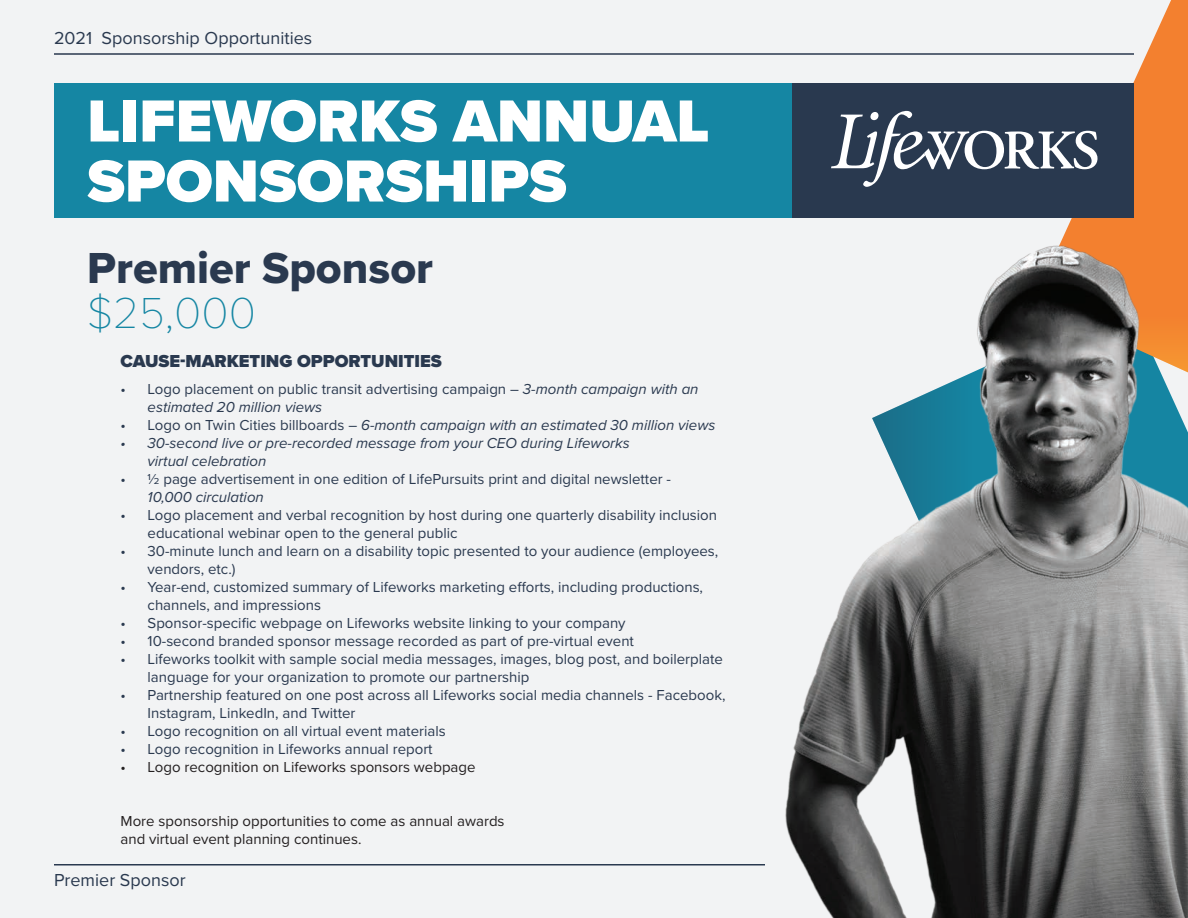
<style>
.page{position:relative;width:1188px;height:918px;background:#f2f3f4}
.page>*{position:absolute;margin:0;border:0;box-sizing:border-box;transform-origin:0 0}
.t1{font:900 61.5px/60px "Proxima Nova";color:#fff}
.t2{font:45px "Proxima Nova Extrabld";color:#2a394f}
.t3{font:100 45px "Proxima Nova T";color:#1586a3}
.t4{font:18px "Proxima Nova";color:#2a394f}
.t5{font:900 18px "Proxima Nova";color:#2a394f}
.t6{font:15px/18px "Proxima Nova";color:#2a394f}
.t7{font:italic 15px/18px "Proxima Nova";color:#2a394f}
.t8{font:15px/18px "Proxima Nova";color:#231f20}
.s1{font-style:italic}
.s2{font-style:normal}
</style>
<div class="page">
<div style="left:54px;top:83px;width:751px;height:134px;background:#1586a3"></div>
<hr style="left:54px;top:53px;width:1080px;height:2px;background:#2a394f">
<hr style="left:54px;top:864px;width:711px;height:2px;background:#2a394f">
<svg style="left:1034px;top:0;width:154px;height:166px"></svg>
<div style="left:792px;top:83px;width:342px;height:134px;background:#29394f"></div>
<svg style="left:835px;top:111px;width:263px;height:55px"></svg>
<img style="left:751px;top:166px;width:437px;height:752px">
<p class="t4" style="left:54px;top:24px;width:260px">2021 Sponsorship Opportunities</p>
<h1 class="t1" style="left:87px;top:91px;width:624px">LIFEWORKS ANNUAL<br>SPONSORSHIPS</h1>
<h2 class="t2" style="left:87px;top:234px;width:347px">Premier Sponsor</h2>
<h2 class="t3" style="left:87px;top:279px;width:170px">$25,000</h2>
<p class="t5" style="left:121px;top:348px;width:323px">CAUSE-MARKETING OPPORTUNITIES</p>
<p class="t6" style="left:148px;top:379px;width:552px;text-indent:-27px">• Logo placement on public transit advertising campaign – <span class="s1">3-month campaign with an estimated 20 million views</span></p>
<p class="t7" style="left:121px;top:415px;width:596px"><span class="s2">• Logo on Twin Cities billboards –</span> 6-month campaign with an estimated 30 million views</p>
<p class="t7" style="left:148px;top:433px;width:484px;text-indent:-27px">• 30-second live or pre-recorded message from your CEO during Lifeworks virtual celebration</p>
<p class="t6" style="left:121px;top:469px;width:552px">• ½ page advertisement in one edition of LifePursuits print and digital newsletter -</p>
<p class="t7" style="left:148px;top:487px;width:118px">10,000 circulation</p>
<p class="t6" style="left:148px;top:505px;width:571px;text-indent:-27px">• Logo placement and verbal recognition by host during one quarterly disability inclusion educational webinar open to the general public</p>
<p class="t6" style="left:148px;top:541px;width:572px;text-indent:-27px">• 30-minute lunch and learn on a disability topic presented to your audience (employees, vendors, etc.)</p>
<p class="t6" style="left:148px;top:577px;width:557px;text-indent:-27px">• Year-end, customized summary of Lifeworks marketing efforts, including productions, channels, and impressions</p>
<p class="t6" style="left:121px;top:613px;width:507px">• Sponsor-specific webpage on Lifeworks website linking to your company</p>
<p class="t6" style="left:121px;top:631px;width:515px">• 10-second branded sponsor message recorded as part of pre-virtual event</p>
<p class="t6" style="left:148px;top:649px;width:577px;text-indent:-27px">• Lifeworks toolkit with sample social media messages, images, blog post, and boilerplate language for your organization to promote our partnership</p>
<p class="t6" style="left:148px;top:685px;width:579px;text-indent:-27px">• Partnership featured on one post across all Lifeworks social media channels - Facebook,<br>Instagram, LinkedIn, and Twitter</p>
<p class="t6" style="left:121px;top:721px;width:327px">• Logo recognition on all virtual event materials</p>
<p class="t6" style="left:121px;top:739px;width:314px">• Logo recognition in Lifeworks annual report</p>
<p class="t8" style="left:121px;top:757px;width:356px">• Logo recognition on Lifeworks sponsors webpage</p>
<p class="t8" style="left:121px;top:811px;width:386px">More sponsorship opportunities to come as annual awards and virtual event planning continues.</p>
<p class="t4" style="left:54px;top:866px;width:133px">Premier Sponsor</p>
</div>
